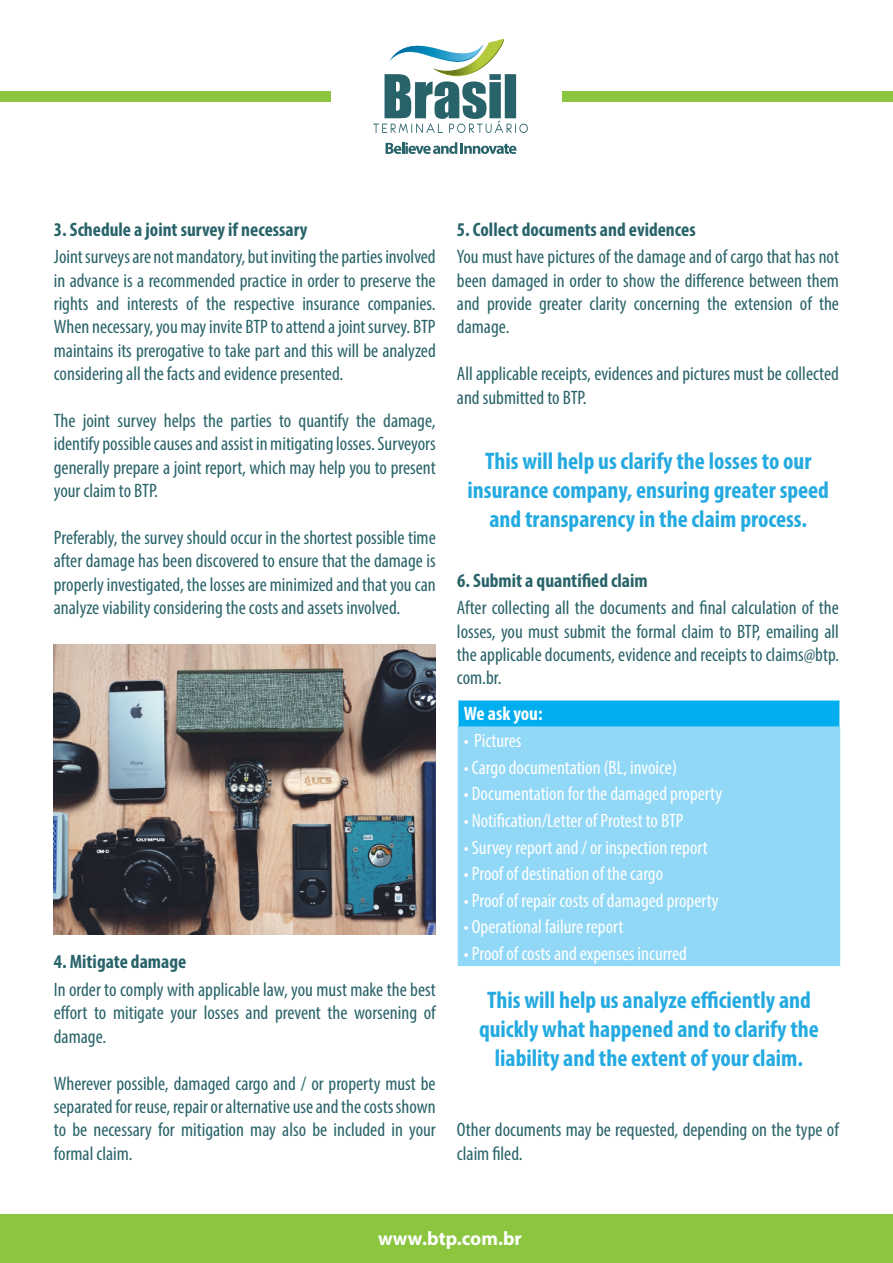
<style>
.page{position:relative;width:893px;height:1263px;background:#fff}
.page>*{position:absolute;margin:0;border:0;box-sizing:border-box;transform-origin:0 0}
.t1{font:700 condensed 24px/28.8px "Myriad Pro";color:#24aae1;text-align:center}
.t2{font:condensed 19.5px/23.4px "Myriad Pro";color:#29636a;text-align:justify}
.t3{font:condensed 19.5px "Myriad Pro";color:#fff}
.t4{font:700 condensed 19.5px "Myriad Pro";color:#29636a}
.t5{font:700 19.5px "Myriad Pro";color:#fff}
.t6{font:700 condensed 19.5px "Myriad Pro";color:#fff}
</style>
<div class="page">
<div style="left:0;top:91px;width:330px;height:11px;background:#8bc63e"></div>
<div style="left:562px;top:91px;width:331px;height:11px;background:#8bc63e"></div>
<img style="left:54px;top:645px;width:382px;height:289px">
<div style="left:458px;top:700px;width:382px;height:26px;background:#00aeef"></div>
<div style="left:458px;top:726px;width:382px;height:240px;background:#91d8f7"></div>
<hr style="left:839px;top:700px;width:2px;height:26px;background:#fff">
<div style="left:0;top:1214px;width:893px;height:49px;background:#8bc63e"></div>
<svg style="left:373px;top:39px;width:155px;height:94px"></svg>
<svg style="left:386px;top:142px;width:130px;height:12px"></svg>
<p class="t4" style="left:54px;top:217px;width:255px">3. Schedule a joint survey if necessary</p>
<p class="t4" style="left:457px;top:217px;width:240px">5. Collect documents and evidences</p>
<p class="t2" style="left:54px;top:245px;width:383px">Joint surveys are not mandatory, but inviting the parties involved in advance is a recommended practice in order to preserve the rights and interests of the respective insurance companies.<br>When necessary, you may invite BTP to attend a joint survey. BTP maintains its prerogative to take part and this will be analyzed considering all the facts and evidence presented.</p>
<p class="t2" style="left:54px;top:409px;width:383px">The joint survey helps the parties to quantify the damage, identify possible causes and assist in mitigating losses. Surveyors generally prepare a joint report, which may help you to present your claim to BTP.</p>
<p class="t2" style="left:54px;top:526px;width:383px">Preferably, the survey should occur in the shortest possible time after damage has been discovered to ensure that the damage is properly investigated, the losses are minimized and that you can analyze viability considering the costs and assets involved.</p>
<p class="t4" style="left:54px;top:950px;width:134px">4. Mitigate damage</p>
<p class="t2" style="left:54px;top:978px;width:383px">In order to comply with applicable law, you must make the best effort to mitigate your losses and prevent the worsening of damage.</p>
<p class="t2" style="left:54px;top:1071px;width:383px">Wherever possible, damaged cargo and / or property must be separated for reuse, repair or alternative use and the costs shown to be necessary for mitigation may also be included in your formal claim.</p>
<p class="t2" style="left:457px;top:245px;width:384px">You must have pictures of the damage and of cargo that has not been damaged in order to show the difference between them and provide greater clarity concerning the extension of the damage.</p>
<p class="t2" style="left:457px;top:362px;width:383px">All applicable receipts, evidences and pictures must be collected and submitted to BTP.</p>
<p class="t1" style="left:468px;top:446px;width:363px">This will help us clarify the losses to our insurance company, ensuring greater speed and transparency in the claim process.</p>
<p class="t4" style="left:457px;top:568px;width:192px">6. Submit a quantified claim</p>
<p class="t2" style="left:457px;top:596px;width:383px">After collecting all the documents and final calculation of the losses, you must submit the formal claim to BTP, emailing all the applicable documents, evidence and receipts to claims@btp. com.br.</p>
<p class="t6" style="left:464px;top:702px;width:80px">We ask you:</p>
<p class="t3" style="left:464px;top:729px;width:59px">• Pictures</p>
<p class="t3" style="left:464px;top:755px;width:215px">• Cargo documentation (BL, invoice)</p>
<p class="t3" style="left:464px;top:782px;width:260px">• Documentation for the damaged property</p>
<p class="t3" style="left:464px;top:809px;width:221px">• Notification/Letter of Protest to BTP</p>
<p class="t3" style="left:464px;top:835px;width:245px">• Survey report and / or inspection report</p>
<p class="t3" style="left:464px;top:862px;width:201px">• Proof of destination of the cargo</p>
<p class="t3" style="left:464px;top:888px;width:256px">• Proof of repair costs of damaged property</p>
<p class="t3" style="left:464px;top:915px;width:161px">• Operational failure report</p>
<p class="t3" style="left:464px;top:942px;width:225px">• Proof of costs and expenses incurred</p>
<p class="t1" style="left:479px;top:985px;width:341px">This will help us analyze efficiently and quickly what happened and to clarify the liability and the extent of your claim.</p>
<p class="t2" style="left:457px;top:1118px;width:383px">Other documents may be requested, depending on the type of claim filed.</p>
<p class="t5" style="left:374px;top:1224px;width:146px">www.btp.com.br</p>
<p class="t5" style="left:378px;top:1225px;width:145px">www.btp.com.br</p>
</div>
